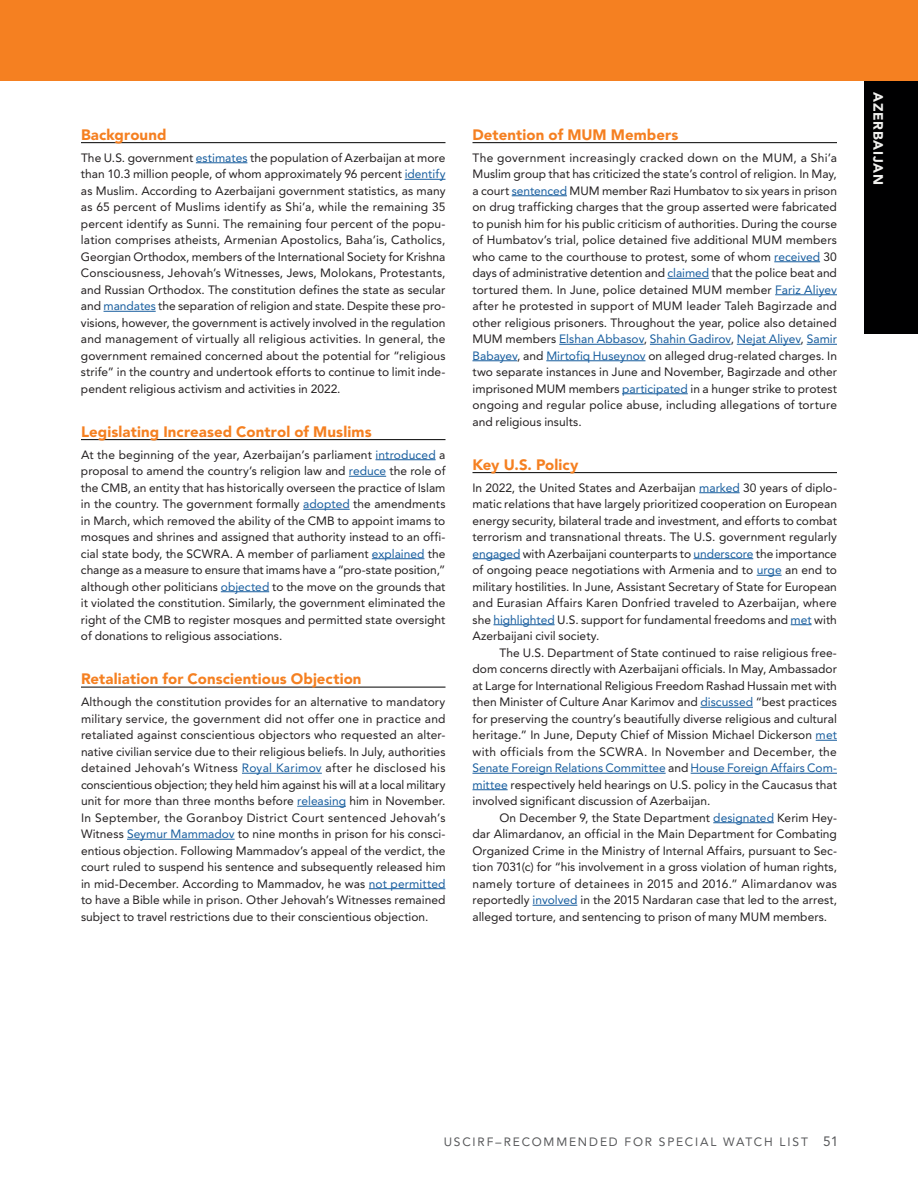
<style>
.page{position:relative;width:918px;height:1188px;background:#fff}
.page>*{position:absolute;margin:0;border:0;box-sizing:border-box;transform-origin:0 0}
.Subhead{font:900 15px "Avenir LT Std";letter-spacing:.005em;color:#f58021}
.t1{font:900 13.5px "Avenir LT Std";letter-spacing:.055em;color:#f0f0ee}
.Key_Findings_TEXT{font:12px/16.5px "Avenir LT Std";letter-spacing:.005em;color:#231f20;text-align:justify}
.Key_Findings_INDENT{font:12px/16.5px "Avenir LT Std";letter-spacing:.005em;color:#231f20;text-align:justify}
.t2{font:12px "Avenir LT Std";letter-spacing:.15em;color:#57585a}
.s1{color:#175d9e}
.s2{font-size:13.5px}
</style>
<div class="page">
<div style="left:864px;top:80px;width:54px;height:253px;background:#000001"></div>
<div style="left:0;top:0;width:918px;height:81px;background:#f58021"></div>
<hr style="left:81px;top:142px;width:365px;height:1px;background:#000001">
<hr style="left:196px;top:162px;width:51px;height:1px;background:#175d9e">
<hr style="left:405px;top:179px;width:40px;height:1px;background:#175d9e">
<hr style="left:104px;top:311px;width:52px;height:1px;background:#175d9e">
<hr style="left:81px;top:439px;width:365px;height:1px;background:#000001">
<hr style="left:376px;top:459px;width:60px;height:1px;background:#175d9e">
<hr style="left:349px;top:476px;width:37px;height:1px;background:#175d9e">
<hr style="left:303px;top:509px;width:47px;height:1px;background:#175d9e">
<hr style="left:372px;top:558px;width:52px;height:1px;background:#175d9e">
<hr style="left:221px;top:591px;width:48px;height:1px;background:#175d9e">
<hr style="left:81px;top:687px;width:365px;height:1px;background:#000001">
<hr style="left:242px;top:773px;width:80px;height:1px;background:#175d9e">
<hr style="left:297px;top:806px;width:49px;height:1px;background:#175d9e">
<hr style="left:127px;top:839px;width:108px;height:1px;background:#175d9e">
<hr style="left:369px;top:888px;width:77px;height:1px;background:#175d9e">
<hr style="left:472px;top:142px;width:365px;height:1px;background:#000001">
<hr style="left:512px;top:195px;width:55px;height:1px;background:#175d9e">
<hr style="left:774px;top:261px;width:46px;height:1px;background:#175d9e">
<hr style="left:667px;top:278px;width:42px;height:1px;background:#175d9e">
<hr style="left:775px;top:294px;width:62px;height:1px;background:#175d9e">
<hr style="left:559px;top:344px;width:85px;height:1px;background:#175d9e">
<hr style="left:650px;top:344px;width:81px;height:1px;background:#175d9e">
<hr style="left:737px;top:344px;width:64px;height:1px;background:#175d9e">
<hr style="left:807px;top:344px;width:30px;height:1px;background:#175d9e">
<hr style="left:472px;top:360px;width:45px;height:1px;background:#175d9e">
<hr style="left:546px;top:360px;width:99px;height:1px;background:#175d9e">
<hr style="left:622px;top:393px;width:66px;height:1px;background:#175d9e">
<hr style="left:472px;top:472px;width:365px;height:1px;background:#000001">
<hr style="left:699px;top:492px;width:41px;height:1px;background:#175d9e">
<hr style="left:472px;top:558px;width:48px;height:1px;background:#175d9e">
<hr style="left:693px;top:558px;width:60px;height:1px;background:#175d9e">
<svg style="left:757px;top:575px;width:25px;height:1px"></svg>
<hr style="left:493px;top:624px;width:62px;height:1px;background:#175d9e">
<svg style="left:791px;top:624px;width:21px;height:1px"></svg>
<hr style="left:700px;top:707px;width:53px;height:1px;background:#175d9e">
<svg style="left:816px;top:740px;width:21px;height:1px"></svg>
<hr style="left:472px;top:773px;width:194px;height:1px;background:#175d9e">
<hr style="left:691px;top:773px;width:146px;height:1px;background:#175d9e">
<hr style="left:472px;top:789px;width:36px;height:1px;background:#175d9e">
<hr style="left:713px;top:822px;width:61px;height:1px;background:#175d9e">
<hr style="left:533px;top:905px;width:44px;height:1px;background:#175d9e">
<p class="Subhead" style="left:81px;top:125px;width:87px">Background</p>
<p class="Key_Findings_TEXT" style="left:81px;top:149px;width:366px">The U.S. government <span class="s1">estimates</span> the population of Azerbaijan at more than 10.3 million people, of whom approximately 96 percent <span class="s1">identify </span>as Muslim. According to Azerbaijani government statistics, as many as 65 percent of Muslims identify as Shi’a, while the remaining 35 percent identify as Sunni. The remaining four percent of the popu&shy;lation comprises atheists, Armenian Apostolics, Baha’is, Catholics, Georgian Orthodox, members of the International Society for Krishna Consciousness, Jehovah’s Witnesses, Jews, Molokans, Protestants, and Russian Orthodox. The constitution defines the state as secular and <span class="s1">mandates</span> the separation of religion and state. Despite these pro&shy;visions, however, the government is actively involved in the regulation and management of virtually all religious activities. In general, the government remained concerned about the potential for “religious strife” in the country and undertook efforts to continue to limit inde&shy;pendent religious activism and activities in 2022.</p>
<p class="Subhead" style="left:81px;top:422px;width:292px">Legislating Increased Control of Muslims</p>
<p class="Key_Findings_TEXT" style="left:81px;top:446px;width:366px">At the beginning of the year, Azerbaijan’s parliament <span class="s1">introduced</span> a proposal to amend the country’s religion law and <span class="s1">reduce</span> the role of the CMB, an entity that has historically overseen the practice of Islam in the country. The government formally <span class="s1">adopted</span> the amendments in March, which removed the ability of the CMB to appoint imams to mosques and shrines and assigned that authority instead to an offi&shy;cial state body, the SCWRA. A member of parliament <span class="s1">explained</span> the change as a measure to ensure that imams have a “pro-state position,” although other politicians <span class="s1">objected</span> to the move on the grounds that it violated the constitution. Similarly, the government eliminated the right of the CMB to register mosques and permitted state oversight of donations to religious associations.</p>
<p class="Subhead" style="left:81px;top:670px;width:282px">Retaliation for Conscientious Objection</p>
<p class="Key_Findings_TEXT" style="left:81px;top:694px;width:366px">Although the constitution provides for an alternative to mandatory military service, the government did not offer one in practice and retaliated against conscientious objectors who requested an alter&shy;native civilian service due to their religious beliefs. In July, authorities detained Jehovah’s Witness <span class="s1">Royal Karimov</span> after he disclosed his conscientious objection; they held him against his will at a local military unit for more than three months before <span class="s1">releasing</span> him in November.<br>In September, the Goranboy District Court sentenced Jehovah’s Witness <span class="s1">Seymur Mammadov</span> to nine months in prison for his consci&shy;entious objection. Following Mammadov’s appeal of the verdict, the court ruled to suspend his sentence and subsequently released him in mid-December. According to Mammadov, he was <span class="s1">not permitted </span>to have a Bible while in prison. Other Jehovah’s Witnesses remained subject to travel restrictions due to their conscientious objection.</p>
<p class="Subhead" style="left:472px;top:125px;width:207px">Detention of MUM Members</p>
<p class="Key_Findings_TEXT" style="left:472px;top:149px;width:366px">The government increasingly cracked down on the MUM, a Shi’a Muslim group that has criticized the state’s control of religion. In May, a court <span class="s1">sentenced</span> MUM member Razi Humbatov to six years in prison on drug trafficking charges that the group asserted were fabricated to punish him for his public criticism of authorities. During the course of Humbatov’s trial, police detained five additional MUM members who came to the courthouse to protest, some of whom <span class="s1">received</span> 30 days of administrative detention and <span class="s1">claimed</span> that the police beat and tortured them. In June, police detained MUM member <span class="s1">Fariz Aliyev </span>after he protested in support of MUM leader Taleh Bagirzade and other religious prisoners. Throughout the year, police also detained MUM members <span class="s1">Elshan Abbasov</span>, <span class="s1">Shahin Gadirov</span>, <span class="s1">Nejat Aliyev</span>, <span class="s1">Samir Babayev</span>, and <span class="s1">Mirtofiq Huseynov</span> on alleged drug-related charges. In two separate instances in June and November, Bagirzade and other imprisoned MUM members <span class="s1">participated</span> in a hunger strike to protest ongoing and regular police abuse, including allegations of torture and religious insults.</p>
<p class="Subhead" style="left:472px;top:455px;width:108px">Key U.S. Policy</p>
<p class="Key_Findings_TEXT" style="left:472px;top:479px;width:366px">In 2022, the United States and Azerbaijan <span class="s1">marked</span> 30 years of diplo&shy;matic relations that have largely prioritized cooperation on European energy security, bilateral trade and investment, and efforts to combat terrorism and transnational threats. The U.S. government regularly <span class="s1">engaged</span> with Azerbaijani counterparts to <span class="s1">underscore</span> the importance of ongoing peace negotiations with Armenia and to <span class="s1">urge</span> an end to military hostilities. In June, Assistant Secretary of State for European and Eurasian Affairs Karen Donfried traveled to Azerbaijan, where she <span class="s1">highlighted</span> U.S. support for fundamental freedoms and <span class="s1">met</span> with Azerbaijani civil society.</p>
<p class="Key_Findings_INDENT" style="left:472px;top:644px;width:366px;text-indent:27px">The U.S. Department of State continued to raise religious free&shy;dom concerns directly with Azerbaijani officials. In May, Ambassador at Large for International Religious Freedom Rashad Hussain met with then Minister of Culture Anar Karimov and <span class="s1">discussed</span> “best practices for preserving the country’s beautifully diverse religious and cultural heritage.” In June, Deputy Chief of Mission Michael Dickerson <span class="s1">met </span>with officials from the SCWRA. In November and December, the <span class="s1">Senate Foreign Relations Committee</span> and <span class="s1">House Foreign Affairs Com&shy;mittee</span> respectively held hearings on U.S. policy in the Caucasus that involved significant discussion of Azerbaijan.</p>
<p class="Key_Findings_INDENT" style="left:473px;top:809px;width:366px;text-indent:27px">On December 9, the State Department <span class="s1">designated</span> Kerim Hey&shy;dar Alimardanov, an official in the Main Department for Combating Organized Crime in the Ministry of Internal Affairs, pursuant to Sec&shy;tion 7031(c) for “his involvement in a gross violation of human rights, namely torture of detainees in 2015 and 2016.” Alimardanov was reportedly <span class="s1">involved</span> in the 2015 Nardaran case that led to the arrest, alleged torture, and sentencing to prison of many MUM members.</p>
<p class="t1" style="left:886px;top:92px;width:94px;rotate:90deg">AZERBAIJAN</p>
<p class="t2" style="left:444px;top:1135px;width:396px">USCIRF–RECOMMENDED FOR SPECIAL WATCH LIST <span class="s2">51</span></p>
</div>
